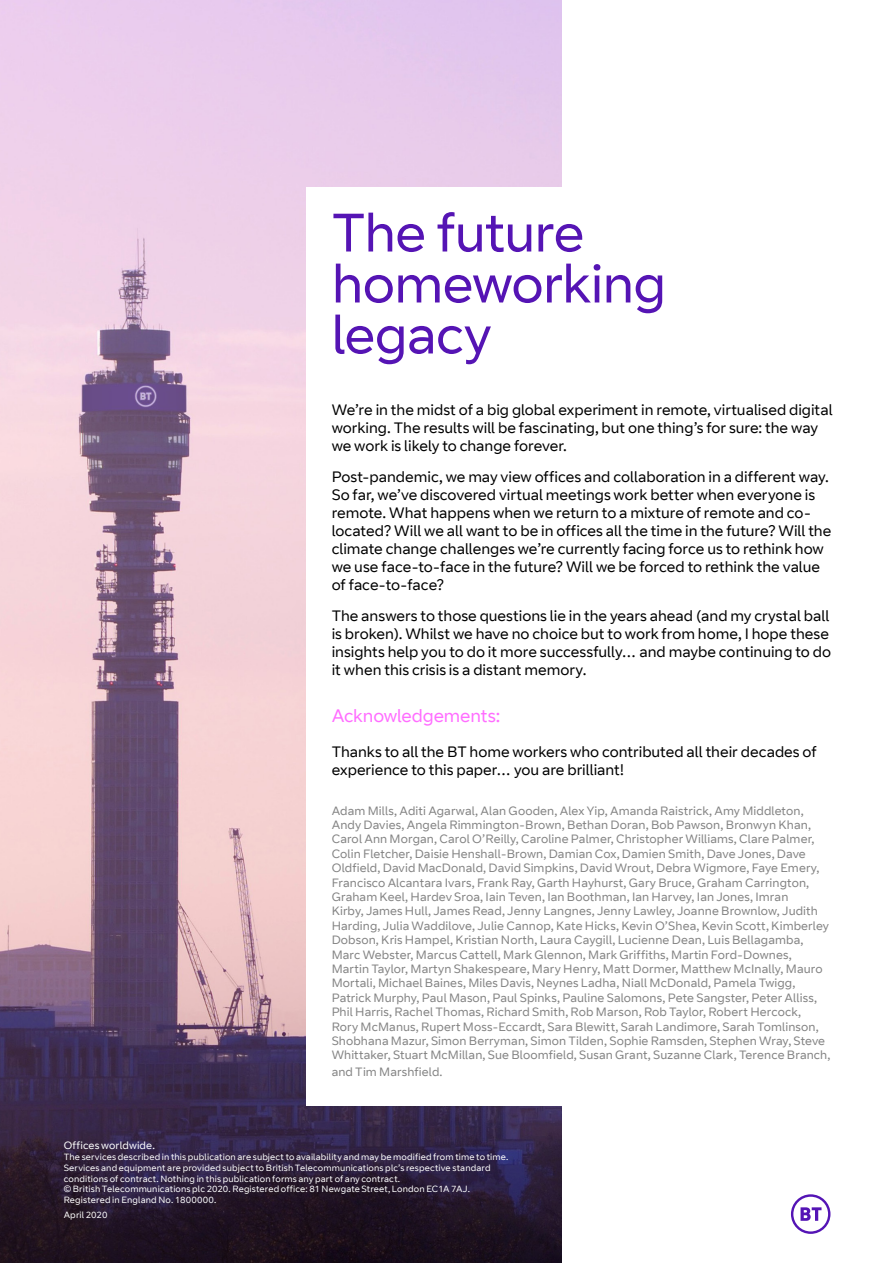
<style>
.page{position:relative;width:893px;height:1263px;background:#fff}
.page>*{position:absolute;margin:0;border:0;box-sizing:border-box;transform-origin:0 0}
.t1{font:54px/51px "BT Curve";letter-spacing:-.015em;color:#5514b4}
.t2{font:18px "BT Curve";letter-spacing:-.01em;color:#ff6eff}
.t3{font:15px/18px "BT Curve";color:#000}
.t4{font:12px/14.4px "BT Curve";letter-spacing:.01em;color:#838383}
.t5{font:10.5px "BT Curve";letter-spacing:.01em;color:#fff}
.t6{font:9px/10.8px "BT Curve";letter-spacing:.01em;color:#fff}
</style>
<div class="page">
<svg style="left:791px;top:1194px;width:39px;height:40px"></svg>
<img style="left:0;top:0;width:561px;height:1263px">
<div style="left:306px;top:187px;width:553px;height:919px;background:#fff"></div>
<h1 class="t1" style="left:332px;top:209px;width:336px">The future homeworking legacy</h1>
<p class="t3" style="left:332px;top:401px;width:502px">We’re in the midst of a big global experiment in remote, virtualised digital working. The results will be fascinating, but one thing’s for sure: the way we work is likely to change forever.</p>
<p class="t3" style="left:332px;top:468px;width:501px">Post-pandemic, we may view offices and collaboration in a different way.<br>So far, we’ve discovered virtual meetings work better when everyone is remote. What happens when we return to a mixture of remote and co&shy;located? Will we all want to be in offices all the time in the future? Will the climate change challenges we’re currently facing force us to rethink how we use face-to-face in the future? Will we be forced to rethink the value of face-to-face?</p>
<p class="t3" style="left:332px;top:607px;width:501px">The answers to those questions lie in the years ahead (and my crystal ball is broken). Whilst we have no choice but to work from home, I hope these insights help you to do it more successfully… and maybe continuing to do it when this crisis is a distant memory.</p>
<h2 class="t2" style="left:332px;top:705px;width:170px">Acknowledgements:</h2>
<p class="t3" style="left:332px;top:743px;width:486px">Thanks to all the BT home workers who contributed all their decades of experience to this paper… you are brilliant!</p>
<p class="t4" style="left:332px;top:804px;width:500px">Adam Mills, Aditi Agarwal, Alan Gooden, Alex Yip, Amanda Raistrick, Amy Middleton, Andy Davies, Angela Rimmington-Brown, Bethan Doran, Bob Pawson, Bronwyn Khan, Carol Ann Morgan, Carol O’Reilly, Caroline Palmer, Christopher Williams, Clare Palmer, Colin Fletcher, Daisie Henshall-Brown, Damian Cox, Damien Smith, Dave Jones, Dave Oldfield, David MacDonald, David Simpkins, David Wrout, Debra Wigmore, Faye Emery, Francisco Alcantara Ivars, Frank Ray, Garth Hayhurst, Gary Bruce, Graham Carrington, Graham Keel, Hardev Sroa, Iain Teven, Ian Boothman, Ian Harvey, Ian Jones, Imran<br>Kirby, James Hull, James Read, Jenny Langnes, Jenny Lawley, Joanne Brownlow, Judith Harding, Julia Waddilove, Julie Cannop, Kate Hicks, Kevin O’Shea, Kevin Scott, Kimberley Dobson, Kris Hampel, Kristian North, Laura Caygill, Lucienne Dean, Luis Bellagamba, Marc Webster, Marcus Cattell, Mark Glennon, Mark Griffiths, Martin Ford-Downes, Martin Taylor, Martyn Shakespeare, Mary Henry, Matt Dormer, Matthew McInally, Mauro Mortali, Michael Baines, Miles Davis, Neynes Ladha, Niall McDonald, Pamela Twigg, Patrick Murphy, Paul Mason, Paul Spinks, Pauline Salomons, Pete Sangster, Peter Alliss, Phil Harris, Rachel Thomas, Richard Smith, Rob Marson, Rob Taylor, Robert Hercock, Rory McManus, Rupert Moss-Eccardt, Sara Blewitt, Sarah Landimore, Sarah Tomlinson, Shobhana Mazur, Simon Berryman, Simon Tilden, Sophie Ramsden, Stephen Wray, Steve Whittaker, Stuart McMillan, Sue Bloomfield, Susan Grant, Suzanne Clark, Terence Branch,</p>
<p class="t4" style="left:332px;top:1065px;width:112px">and Tim Marshfield.</p>
<p class="t5" style="left:64px;top:1139px;width:93px">Offices worldwide.</p>
<p class="t6" style="left:64px;top:1152px;width:446px">The services described in this publication are subject to availability and may be modified from time to time.<br>Services and equipment are provided subject to British Telecommunications plc’s respective standard conditions of contract. Nothing in this publication forms any part of any contract.<br>© British Telecommunications plc 2020. Registered office: 81 Newgate Street, London EC1A 7AJ.<br>Registered in England No. 1800000.</p>
<p class="t6" style="left:64px;top:1210px;width:45px">April 2020</p>
</div>
